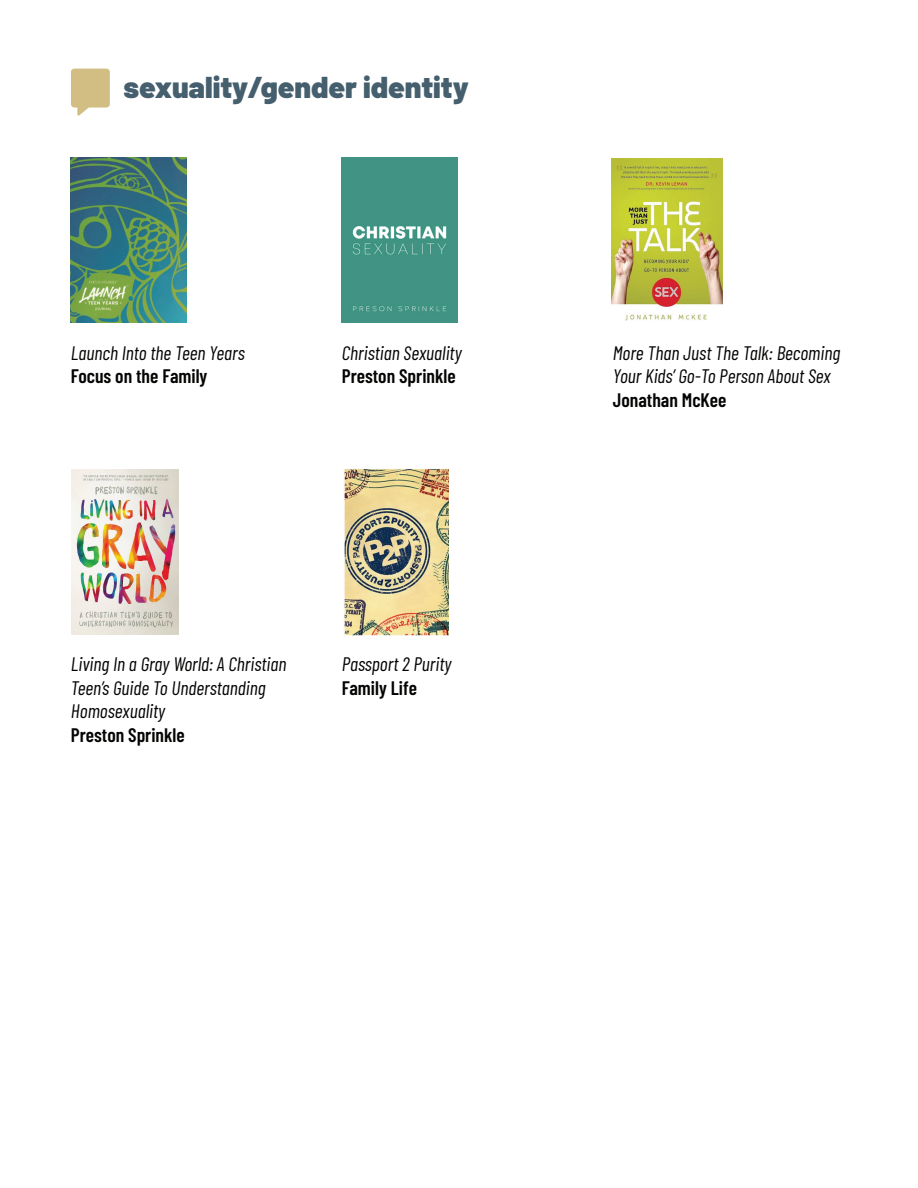
<style>
.page{position:relative;width:918px;height:1188px;background:#fff}
.page>*{position:absolute;margin:0;border:0;box-sizing:border-box;transform-origin:0 0}
.t1{font:900 30.15px "Barlow";color:#455f6f}
.t2{font:italic 19.5px/23.4px "Barlow Condensed";color:#040503}
.t3{font:600 19.5px "Barlow Condensed";color:#040503}
</style>
<div class="page">
<svg style="left:71px;top:69px;width:39px;height:47px;background:#d9c796"></svg>
<img style="left:71px;top:158px;width:115px;height:165px">
<img style="left:342px;top:158px;width:115px;height:165px">
<img style="left:612px;top:159px;width:110px;height:162px">
<img style="left:71px;top:469px;width:108px;height:165px">
<img style="left:344px;top:469px;width:104px;height:166px">
<h1 class="t1" style="left:123px;top:65px;width:347px">sexuality/gender identity</h1>
<p class="t2" style="left:71px;top:340px;width:175px">Launch Into the Teen Years</p>
<p class="t3" style="left:71px;top:362px;width:138px">Focus on the Family</p>
<p class="t2" style="left:342px;top:340px;width:121px">Christian Sexuality</p>
<p class="t3" style="left:342px;top:362px;width:115px">Preston Sprinkle</p>
<p class="t2" style="left:71px;top:651px;width:217px">Living In a Gray World: A Christian<br>Teen’s Guide To Understanding<br>Homosexuality</p>
<p class="t3" style="left:71px;top:721px;width:115px">Preston Sprinkle</p>
<p class="t2" style="left:342px;top:651px;width:111px">Passport 2 Purity</p>
<p class="t3" style="left:342px;top:674px;width:77px">Family Life</p>
<p class="t2" style="left:613px;top:340px;width:229px">More Than Just The Talk: Becoming<br>Your Kids’ Go-To Person About Sex</p>
<p class="t3" style="left:613px;top:386px;width:115px">Jonathan McKee</p>
</div>
